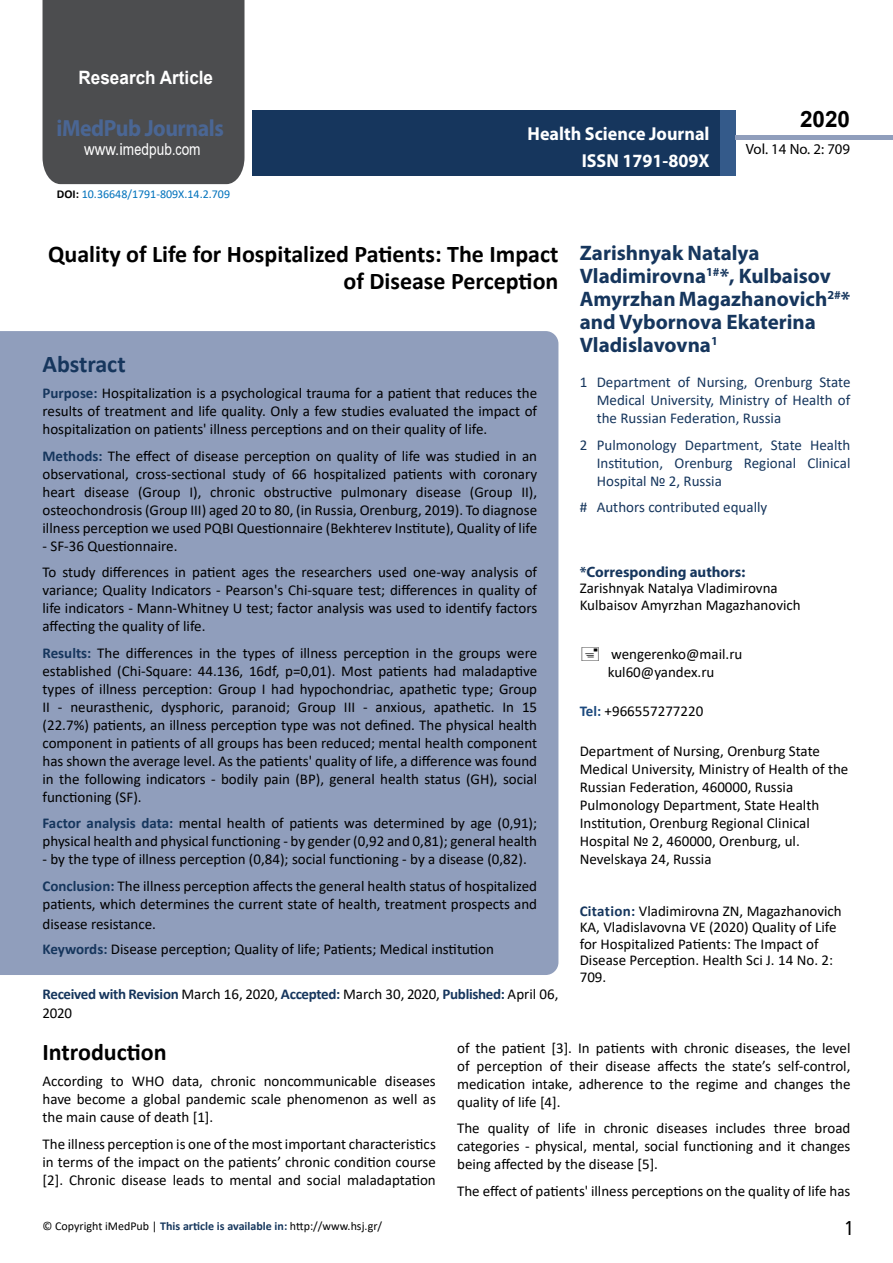
<style>
.page{position:relative;width:893px;height:1263px;background:#fff}
.page>*{position:absolute;margin:0;border:0;box-sizing:border-box;transform-origin:0 0}
.t1{font:25.5px "Tunga";color:#000}
.t2{font:700 24px/26.4px "Calibri";color:#000;text-align:right}
.t3{font:700 24px "Calibri";color:#16365d}
.t4{font:700 23.4px "Myriad Pro";letter-spacing:-.02em;color:#4a6694;scale:.93 1}
.t5{font:700 22.5px "Arial";color:#000}
.t6{font:700 21px/23.1px "Myriad Pro";color:#16365d}
.t7{font:700 18.75px/27.2px "Myriad Pro";color:#fff;text-align:right;scale:.96 1}
.t8{font:700 18.45px "Arial";color:#fff;scale:.93 1}
.t9{font:16.5px "Arial";letter-spacing:.005em;color:#fff;scale:.89 1}
.t10{font:15px/18px "Calibri";color:#000;text-align:justify}
.t11{font:15px/18px "Calibri";color:#16365d;text-align:justify}
.t12{font:700 15px/18.8px "Calibri";letter-spacing:-.02em;color:#16365d}
.t13{font:700 15px "Myriad Pro";color:#16365d}
.t14{font:14.85px "Myriad Pro";color:#000}
.t15{font:12px "Calibri";color:#000}
.t16{font:12px "Calibri";color:#0072bc}
.s1{font-family:"Calibri"}
.s2{font-weight:700;color:#000}
.s3{font-weight:700;color:#16365d}
.s4{font-weight:400;color:#000}
.s5{font-weight:700;color:#1c497d}
.s6{font-weight:700;color:#16375d}
</style>
<div class="page">
<div style="left:252px;top:110px;width:469px;height:66px;background:#16365d"></div>
<div style="left:720px;top:110px;width:16px;height:66px;background:#345a8a"></div>
<div style="left:736px;top:135px;width:157px;height:5px;background:#909ebc"></div>
<div style="left:43px;top:0;width:201px;height:184px;background:#4c4d4f"></div>
<div style="left:0;top:331px;width:558px;height:644px;background:#909ebc"></div>
<p class="t8" style="left:79px;top:64px;width:146px">Research Article</p>
<h3 class="t4" style="left:57px;top:113px;width:181px">iMedPub Journals</h3>
<p class="t9" style="left:84px;top:138px;width:132px">www.imedpub<span class="s1">.</span>com</p>
<p class="t16" style="left:57px;top:185px;width:175px"><span class="s2">DOI:</span> 10.36648/1791-809X.14.2.709</p>
<p class="t7" style="left:528px;top:119px;width:191px">Health Science Journal<br>ISSN 1791-809X</p>
<h3 class="t5" style="left:800px;top:104px;width:52px">2020</h3>
<p class="t14" style="left:746px;top:140px;width:106px">Vol. 14 No. 2: 709</p>
<h2 class="t2" style="left:48px;top:241px;width:512px">Quality of Life for Hospitalized Patients: The Impact of Disease Perception</h2>
<h2 class="t3" style="left:43px;top:347px;width:85px">Abstract</h2>
<p class="t10" style="left:43px;top:384px;width:496px"><span class="s3">Purpose:</span> Hospitalization is a psychological trauma for a patient that reduces the results of treatment and life quality. Only a few studies evaluated the impact of hospitalization on patients' illness perceptions and on their quality of life.</p>
<p class="t10" style="left:43px;top:446px;width:496px"><span class="s3">Methods:</span> The effect of disease perception on quality of life was studied in an observational, cross-sectional study of 66 hospitalized patients with coronary heart disease (Group I), chronic obstructive pulmonary disease (Group II), osteochondrosis (Group III) aged 20 to 80, (in Russia, Orenburg, 2019). To diagnose illness perception we used PQBI Questionnaire (Bekhterev Institute), Quality of life</p>
<p class="t10" style="left:43px;top:532px;width:496px;line-height:26.5px">- SF-36 Questionnaire.<br>To study differences in patient ages the researchers used one-way analysis of</p>
<p class="t10" style="left:43px;top:581px;width:496px">variance; Quality Indicators - Pearson's Chi-square test; differences in quality of life indicators - Mann-Whitney U test; factor analysis was used to identify factors affecting the quality of life.</p>
<p class="t10" style="left:43px;top:643px;width:496px"><span class="s3">Results:</span> The differences in the types of illness perception in the groups were established (Chi-Square: 44.136, 16df, p=0,01). Most patients had maladaptive types of illness perception: Group I had hypochondriac, apathetic type; Group II - neurasthenic, dysphoric, paranoid; Group III - anxious, apathetic. In 15 (22.7%) patients, an illness perception type was not defined. The physical health component in patients of all groups has been reduced; mental health component has shown the average level. As the patients' quality of life, a difference was found in the following indicators - bodily pain (BP), general health status (GH), social functioning (SF).</p>
<p class="t10" style="left:43px;top:814px;width:496px"><span class="s3">Factor analysis data:</span> mental health of patients was determined by age (0,91); physical health and physical functioning - by gender (0,92 and 0,81); general health</p>
<p class="t10" style="left:43px;top:846px;width:496px;line-height:26.5px">- by the type of illness perception (0,84); social functioning - by a disease (0,82).<br><span class="s3">Conclusion:</span> The illness perception affects the general health status of hospitalized</p>
<p class="t10" style="left:43px;top:894px;width:496px;line-height:19.8px">patients, which determines the current state of health, treatment prospects and disease resistance.</p>
<p class="t10" style="left:43px;top:939px;width:453px"><span class="s3">Keywords:</span> Disease perception; Quality of life; Patients; Medical institution</p>
<p class="t12" style="left:43px;top:984px;width:517px">Received with Revision <span class="s4">March 16, 2020,</span> Accepted: <span class="s4">March 30, 2020,</span> Published: <span class="s4">April 06,<br>2020</span></p>
<h3 class="t6" style="left:580px;top:241px;width:272px">Zarishnyak Natalya<br>Vladimirovna<sup>1#</sup>*, Kulbaisov<br>Amyrzhan Magazhanovich<sup>2#</sup>* and Vybornova Ekaterina<br>Vladislavovna<sup>1</sup></h3>
<p class="t11" style="left:597px;top:373px;width:255px;text-indent:-17px">1 Department of Nursing, Orenburg State Medical University, Ministry of Health of the Russian Federation, Russia</p>
<p class="t11" style="left:597px;top:435px;width:255px;text-indent:-17px">2 Pulmonology Department, State Health Institution, Orenburg Regional Clinical Hospital № 2, Russia</p>
<p class="t11" style="left:580px;top:498px;width:189px"># Authors contributed equally</p>
<p class="t13" style="left:580px;top:562px;width:167px">*Corresponding authors:</p>
<p class="t10" style="left:580px;top:579px;width:223px;line-height:16.5px">Zarishnyak Natalya Vladimirovna<br>Kulbaisov Amyrzhan Magazhanovich</p>
<p class="t10" style="left:608px;top:645px;width:136px">wengerenko@mail.ru kul60@yandex.ru</p>
<p class="t10" style="left:580px;top:702px;width:125px"><span class="s5">Tel:</span> +966557277220</p>
<p class="t10" style="left:580px;top:741px;width:270px;text-align:left">Department of Nursing, Orenburg State Medical University, Ministry of Health of the Russian Federation, 460000, Russia Pulmonology Department, State Health Institution, Orenburg Regional Clinical Hospital № 2, 460000, Orenburg, ul.<br>Nevelskaya 24, Russia</p>
<p class="t10" style="left:580px;top:902px;width:264px;line-height:16.5px;text-align:left"><span class="s3">Citation:</span> Vladimirovna ZN, Magazhanovich KA, Vladislavovna VE (2020) Quality of Life for Hospitalized Patients: The Impact of Disease Perception. Health Sci J. 14 No. 2:<br>709.</p>
<h2 class="t2" style="left:43px;top:1038px;width:126px">Introduction</h2>
<p class="t10" style="left:43px;top:1072px;width:395px">According to WHO data, chronic noncommunicable diseases have become a global pandemic scale phenomenon as well as the main cause of death [1].</p>
<p class="t10" style="left:43px;top:1134px;width:395px">The illness perception is one of the most important characteristics in terms of the impact on the patients’ chronic condition course [2]. Chronic disease leads to mental and social maladaptation</p>
<p class="t15" style="left:43px;top:1217px;width:341px">© Copyright iMedPub | <span class="s6">This article is available in:</span> http://www.hsj.gr/</p>
<p class="t10" style="left:457px;top:1038px;width:395px">of the patient [3]. In patients with chronic diseases, the level of perception of their disease affects the state’s self-control, medication intake, adherence to the regime and changes the quality of life [4].</p>
<p class="t10" style="left:457px;top:1119px;width:395px">The quality of life in chronic diseases includes three broad categories - physical, mental, social functioning and it changes being affected by the disease [5].</p>
<p class="t10" style="left:457px;top:1181px;width:395px">The effect of patients' illness perceptions on the quality of life has</p>
<h1 class="t1" style="left:845px;top:1211px;width:9px">1</h1>
</div>
